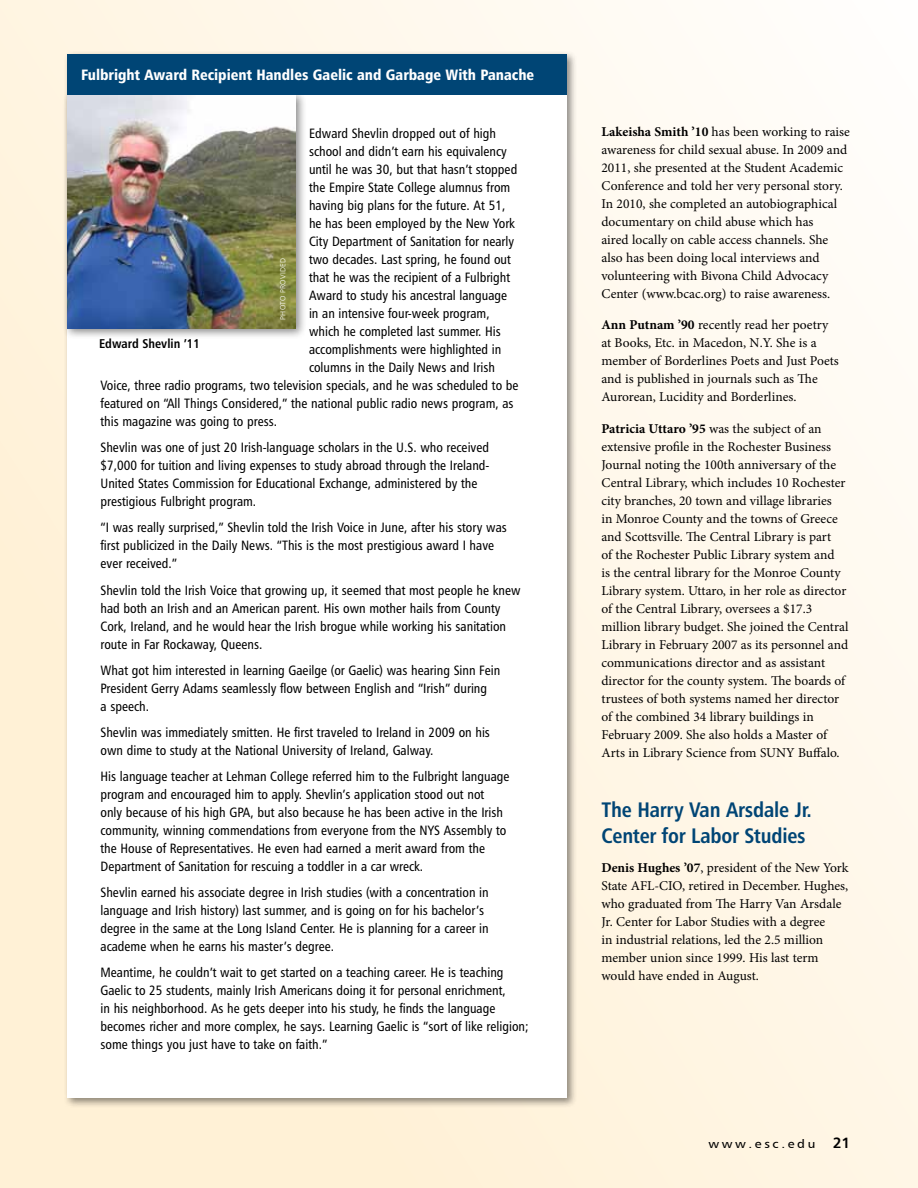
<style>
.page{position:relative;width:918px;height:1188px;background:#fff}
.page>*{position:absolute;margin:0;border:0;box-sizing:border-box;transform-origin:0 0}
.t1{font:21px/25.5px "Humanist 777 BT Bold Condensed B";letter-spacing:-.01em;color:#004575}
.t2{font:15px "Humanist 777 BT Black Condensed B";color:#fff}
.t3{font:13.5px/18px "Humanist 777 BT Roman Condensed B";color:#000}
.t4{font:13.5px/18px "Minion Pro";color:#000}
.t5{font:12.75px "Humanist 777 BT Bold Condensed B";color:#000}
.t6{font:12px "Humanist 777 BT Roman B";letter-spacing:.2em;color:#000;scale:1.1 1}
.t7{font:7.5px "Humanist 777 BT Light B";letter-spacing:.03em;color:#fff}
.s1{font-weight:700}
.s2{font-family:"Humanist 777 BT Bold B";font-size:15px}
</style>
<div class="page">
<div style="left:0;top:0;width:918px;height:1188px;background:linear-gradient(to right,#fff1d6,#fffaf0)"></div>
<div style="left:64px;top:50px;width:513px;height:1058px;background:#000;opacity:.45"></div>
<div style="left:68px;top:54px;width:499px;height:1044px;background:#fff"></div>
<div style="left:62px;top:89px;width:245px;height:251px;background:#000;opacity:.45"></div>
<img style="left:68px;top:94px;width:228px;height:234px">
<div style="left:68px;top:54px;width:499px;height:40px;background:#004575"></div>
<p class="t2" style="left:81px;top:65px;width:455px">Fulbright Award Recipient Handles Gaelic and Garbage With Panache</p>
<p class="t3" style="left:309px;top:124px;width:189px">Edward Shevlin dropped out of high</p>
<p class="t3" style="left:309px;top:142px;width:199px">school and didn’t earn his equivalency</p>
<p class="t3" style="left:309px;top:160px;width:210px">until he was 30, but that hasn’t stopped</p>
<p class="t3" style="left:309px;top:178px;width:203px">the Empire State College alumnus from</p>
<p class="t3" style="left:309px;top:196px;width:198px">having big plans for the future. At 51,</p>
<p class="t3" style="left:309px;top:214px;width:207px">he has been employed by the New York</p>
<p class="t3" style="left:309px;top:232px;width:207px">City Department of Sanitation for nearly</p>
<p class="t3" style="left:309px;top:250px;width:203px">two decades. Last spring, he found out</p>
<p class="t3" style="left:309px;top:268px;width:203px">that he was the recipient of a Fulbright</p>
<p class="t3" style="left:309px;top:286px;width:200px">Award to study his ancestral language</p>
<p class="t3" style="left:309px;top:304px;width:182px">in an intensive four-week program,</p>
<p class="t3" style="left:309px;top:322px;width:193px">which he completed last summer. His</p>
<p class="t3" style="left:309px;top:340px;width:194px">accomplishments were highlighted in</p>
<p class="t3" style="left:309px;top:358px;width:187px">columns in the Daily News and Irish</p>
<p class="t3" style="left:101px;top:376px;width:420px">Voice, three radio programs, two television specials, and he was scheduled to be</p>
<p class="t3" style="left:101px;top:394px;width:415px">featured on “All Things Considered,” the national public radio news program, as</p>
<p class="t3" style="left:101px;top:412px;width:178px">this magazine was going to press.</p>
<p class="t3" style="left:101px;top:438px;width:391px">Shevlin was one of just 20 Irish-language scholars in the U.S. who received $7,000 for tuition and living expenses to study abroad through the Ireland-United States Commission for Educational Exchange, administered by the prestigious Fulbright program.</p>
<p class="t3" style="left:101px;top:519px;width:408px">“I was really surprised,” Shevlin told the Irish Voice in June, after his story was first publicized in the Daily News. “This is the most prestigious award I have ever received.”</p>
<p class="t3" style="left:101px;top:581px;width:422px">Shevlin told the Irish Voice that growing up, it seemed that most people he knew had both an Irish and an American parent. His own mother hails from County Cork, Ireland, and he would hear the Irish brogue while working his sanitation route in Far Rockaway, Queens.</p>
<p class="t3" style="left:101px;top:661px;width:401px">What got him interested in learning Gaeilge (or Gaelic) was hearing Sinn Fein<br>President Gerry Adams seamlessly flow between English and “Irish” during<br>a speech.</p>
<p class="t3" style="left:101px;top:723px;width:391px">Shevlin was immediately smitten. He first traveled to Ireland in 2009 on his own dime to study at the National University of Ireland, Galway.</p>
<p class="t3" style="left:101px;top:767px;width:411px">His language teacher at Lehman College referred him to the Fulbright language program and encouraged him to apply. Shevlin’s application stood out not<br>only because of his high GPA, but also because he has been active in the Irish community, winning commendations from everyone from the NYS Assembly to the House of Representatives. He even had earned a merit award from the Department of Sanitation for rescuing a toddler in a car wreck.</p>
<p class="t3" style="left:101px;top:883px;width:390px">Shevlin earned his associate degree in Irish studies (with a concentration in language and Irish history) last summer, and is going on for his bachelor’s degree in the same at the Long Island Center. He is planning for a career in academe when he earns his master’s degree.</p>
<p class="t3" style="left:101px;top:963px;width:430px">Meantime, he couldn’t wait to get started on a teaching career. He is teaching Gaelic to 25 students, mainly Irish Americans doing it for personal enrichment,<br>in his neighborhood. As he gets deeper into his study, he finds the language becomes richer and more complex, he says. Learning Gaelic is “sort of like religion; some things you just have to take on faith.”</p>
<p class="t7" style="left:278px;top:320px;width:63px;rotate:-90deg">Photo provided</p>
<p class="t5" style="left:99px;top:335px;width:102px">Edward Shevlin ’11</p>
<p class="t4" style="left:602px;top:123px;width:250px"><span class="s1">Lakeisha Smith ’10</span> has been working to raise awareness for child sexual abuse. In 2009 and 2011, she presented at the Student Academic Conference and told her very personal story.<br>In 2010, she completed an autobiographical documentary on child abuse which has<br>aired locally on cable access channels. She also has been doing local interviews and volunteering with Bivona Child Advocacy Center (www.bcac.org) to raise awareness.</p>
<p class="t4" style="left:602px;top:316px;width:239px"><span class="s1">Ann Putnam ’90</span> recently read her poetry at Books, Etc. in Macedon, N.Y. She is a member of Borderlines Poets and Just Poets and is published in journals such as The Aurorean, Lucidity and Borderlines.</p>
<p class="t4" style="left:602px;top:420px;width:248px"><span class="s1">Patricia Uttaro ’95</span> was the subject of an extensive profile in the Rochester Business Journal noting the 100th anniversary of the Central Library, which includes 10 Rochester city branches, 20 town and village libraries<br>in Monroe County and the towns of Greece and Scottsville. The Central Library is part<br>of the Rochester Public Library system and<br>is the central library for the Monroe County Library system. Uttaro, in her role as director of the Central Library, oversees a $17.3 million library budget. She joined the Central Library in February 2007 as its personnel and communications director and as assistant director for the county system. The boards of trustees of both systems named her director of the combined 34 library buildings in February 2009. She also holds a Master of Arts in Library Science from SUNY Buffalo.</p>
<h1 class="t1" style="left:602px;top:797px;width:212px">The Harry Van Arsdale Jr.<br>Center for Labor Studies</h1>
<p class="t4" style="left:602px;top:858px;width:248px"><span class="s1">Denis Hughes ’07</span>, president of the New York State AFL-CIO, retired in December. Hughes, who graduated from The Harry Van Arsdale Jr. Center for Labor Studies with a degree<br>in industrial relations, led the 2.5 million member union since 1999. His last term would have ended in August.</p>
<p class="t6" style="left:709px;top:1136px;width:131px">www.esc.edu <span class="s2">21</span></p>
</div>
